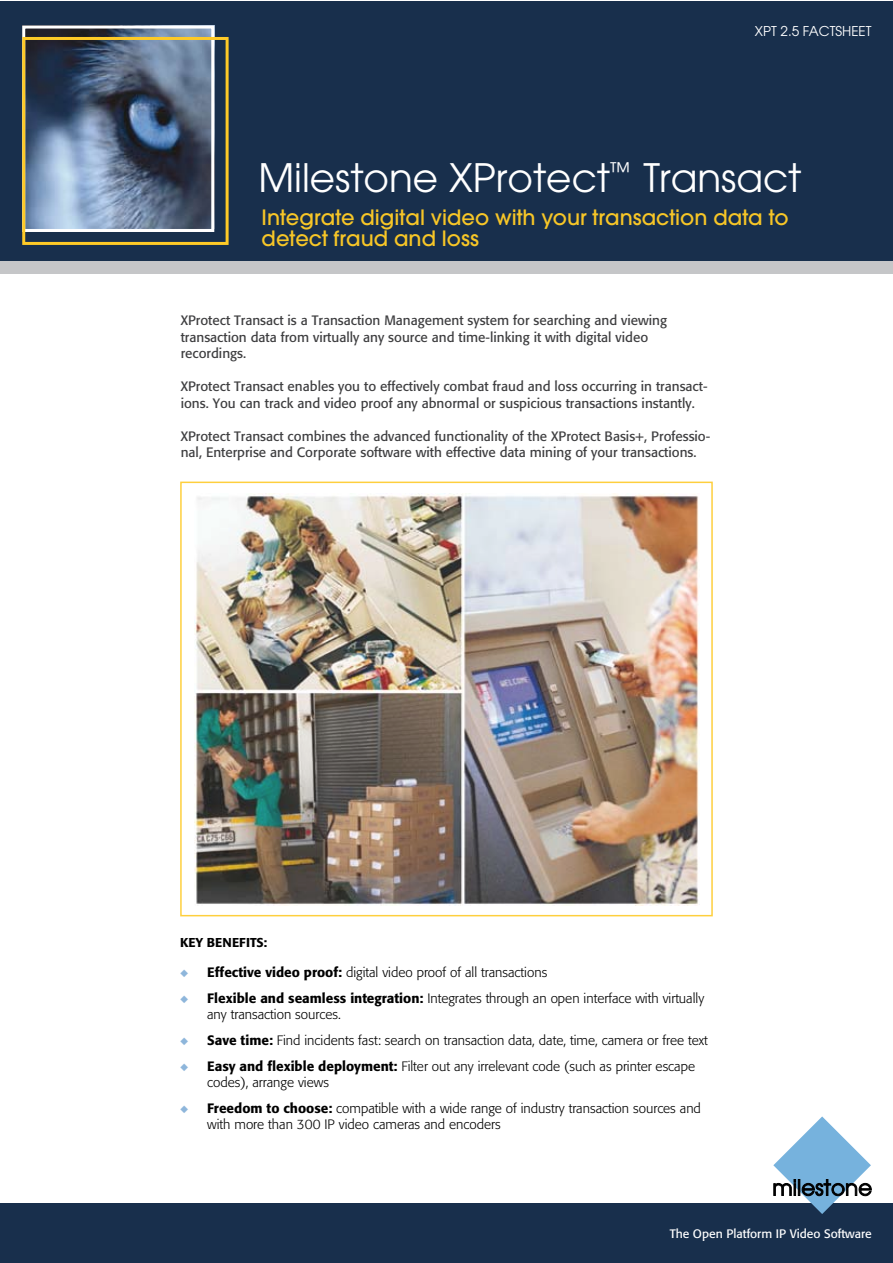
<style>
.page{position:relative;width:893px;height:1263px;background:#fff}
.page>*{position:absolute;margin:0;border:0;box-sizing:border-box;transform-origin:0 0}
.t1{font:39px "Avant Garde";color:#fff}
.t2{font:500 21px/21px "Avant Garde";color:#f7c627}
.t3{font:13.5px/16.5px "Formata";color:#3e3e40}
.t4{font:300 13.5px/25.5px "Formata";color:#000}
.t5{font:13.5px "Avant Garde";color:#fff}
.t6{font:500 12.75px "Formata";color:#000}
.t7{font:12.15px "Formata";color:#fff}
.s1{font-weight:500}
</style>
<div class="page">
<div style="left:0;top:1px;width:892px;height:261px;background:#182f4c"></div>
<div style="left:0;top:1203px;width:892px;height:60px;background:#182f4c"></div>
<div style="left:0;top:261px;width:892px;height:13px;background:#c5c6c8"></div>
<img style="left:194px;top:493px;width:505px;height:412px">
<div style="left:180px;top:482px;width:533px;height:434px;border:2px solid #feca27"></div>
<img style="left:26px;top:30px;width:184px;height:198px">
<div style="left:22px;top:26px;width:192px;height:206px;border:3px solid #fff"></div>
<div style="left:22px;top:37px;width:207px;height:208px;border:3px solid #feca27"></div>
<svg style="left:773px;top:1116px;width:98px;height:98px"></svg>
<p class="t5" style="left:755px;top:23px;width:118px">XPT 2.5 FACTSHEET</p>
<h1 class="t1" style="left:258px;top:155px;width:545px">Milestone XProtect<sup>™</sup> Transact</h1>
<h2 class="t2" style="left:262px;top:206px;width:528px">Integrate digital video with your transaction data to detect fraud and loss</h2>
<p class="t3" style="left:181px;top:312px;width:488px">XProtect Transact is a Transaction Management system for searching and viewing transaction data from virtually any source and time-linking it with digital video recordings.</p>
<p class="t3" style="left:181px;top:378px;width:528px">XProtect Transact enables you to effectively combat fraud and loss occurring in transact&shy;ions. You can track and video proof any abnormal or suspicious transactions instantly.</p>
<p class="t3" style="left:181px;top:427px;width:531px">XProtect Transact combines the advanced functionality of the XProtect Basis+, Professio&shy;nal, Enterprise and Corporate software with effective data mining of your transactions.</p>
<p class="t6" style="left:180px;top:934px;width:89px">KEY BENEFITS:</p>
<p class="t4" style="left:207px;top:960px;width:499px"><span class="s1">Effective video proof:</span> digital video proof of all transactions<br><span class="s1">Flexible and seamless integration:</span> Integrates through an open interface with virtually</p>
<p class="t4" style="left:207px;top:1002px;width:502px">any transaction sources.<br><span class="s1">Save time:</span> Find incidents fast: search on transaction data, date, time, camera or free text<br><span class="s1">Easy and flexible deployment:</span> Filter out any irrelevant code (such as printer escape</p>
<p class="t4" style="left:207px;top:1069px;width:495px">codes), arrange views<br><span class="s1">Freedom to choose:</span> compatible with a wide range of industry transaction sources and</p>
<p class="t4" style="left:207px;top:1111px;width:295px">with more than 300 IP video cameras and encoders</p>
<p class="t7" style="left:670px;top:1226px;width:203px">The Open Platform IP Video Software</p>
</div>
